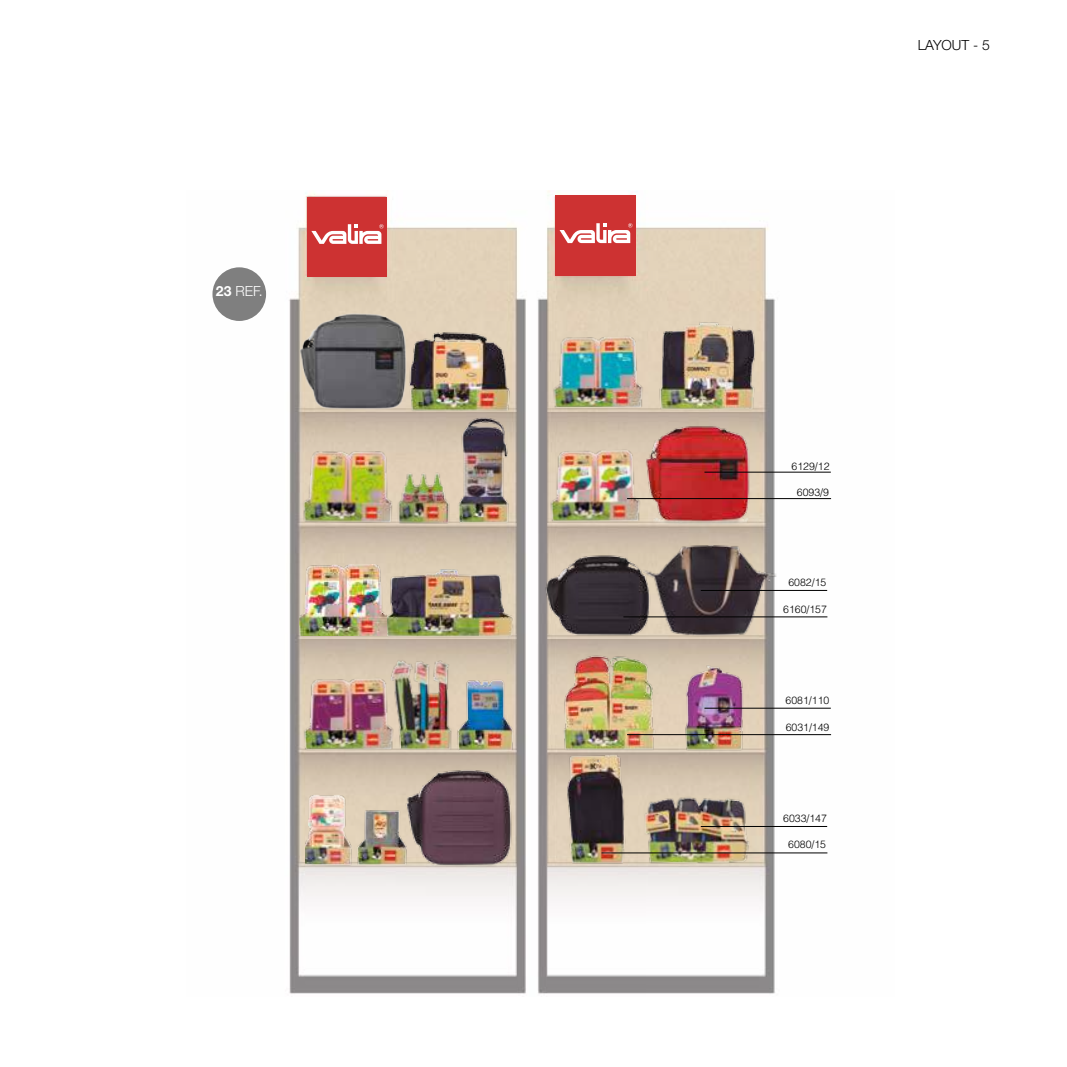
<style>
.page{position:relative;width:1067px;height:1067px;background:#fff}
.page>*{position:absolute;margin:0;border:0;box-sizing:border-box;transform-origin:0 0}
.t1{font:300 14px "Helvetica Neue LT Std";color:#000}
.t2{font:300 14px "Helvetica Neue LT Std";color:#fff}
.t3{font:300 10.5px "Helvetica LT Std";color:#000}
.s1{font-weight:700}
</style>
<div class="page">
<img style="left:222px;top:193px;width:304px;height:801px">
<img style="left:537px;top:190px;width:295px;height:804px">
<img style="left:643px;top:422px;width:118px;height:103px">
<img style="left:555px;top:650px;width:103px;height:103px">
<img style="left:637px;top:776px;width:120px;height:105px">
<img style="left:658px;top:647px;width:117px;height:111px">
<img style="left:637px;top:532px;width:150px;height:105px">
<img style="left:540px;top:555px;width:117px;height:82px">
<img style="left:537px;top:442px;width:117px;height:82px">
<img style="left:563px;top:751px;width:64px;height:114px">
<img style="left:404px;top:765px;width:117px;height:103px">
<img style="left:380px;top:551px;width:136px;height:99px">
<img style="left:285px;top:443px;width:122px;height:82px">
<img style="left:537px;top:329px;width:117px;height:81px">
<img style="left:654px;top:318px;width:105px;height:93px">
<img style="left:306px;top:788px;width:53px;height:81px">
<img style="left:356px;top:801px;width:54px;height:63px">
<img style="left:455px;top:418px;width:58px;height:106px">
<img style="left:392px;top:450px;width:64px;height:83px">
<img style="left:433px;top:657px;width:117px;height:102px">
<img style="left:285px;top:670px;width:123px;height:82px">
<img style="left:390px;top:655px;width:68px;height:95px">
<img style="left:297px;top:311px;width:117px;height:102px">
<img style="left:398px;top:321px;width:117px;height:92px">
<img style="left:299px;top:565px;width:87px;height:70px">
<hr style="left:704px;top:472px;width:126px;height:1px;background:#000">
<hr style="left:704px;top:708px;width:126px;height:1px;background:#000">
<hr style="left:701px;top:590px;width:126px;height:1px;background:#000">
<hr style="left:701px;top:826px;width:126px;height:1px;background:#000">
<hr style="left:627px;top:498px;width:204px;height:1px;background:#000">
<hr style="left:627px;top:734px;width:204px;height:1px;background:#000">
<hr style="left:623px;top:616px;width:204px;height:1px;background:#000">
<hr style="left:601px;top:852px;width:226px;height:1px;background:#000">
<div style="left:212px;top:267px;width:54px;height:54px;background:#7f7f7f;border-radius:50%"></div>
<div style="left:307px;top:197px;width:80px;height:79px;background:#cd3232"></div>
<svg style="left:311px;top:224px;width:72px;height:20px"></svg>
<div style="left:555px;top:196px;width:81px;height:80px;background:#cd3232"></div>
<svg style="left:559px;top:223px;width:73px;height:20px"></svg>
<h1 class="t2" style="left:216px;top:282px;width:48px"><span class="s1">23</span> REF.</h1>
<h1 class="t1" style="left:917px;top:36px;width:74px">LAYOUT - 5</h1>
<p class="t3" style="left:791px;top:459px;width:39px">6129/12</p>
<p class="t3" style="left:796px;top:485px;width:34px">6093/9</p>
<p class="t3" style="left:788px;top:576px;width:39px">6082/15</p>
<p class="t3" style="left:783px;top:602px;width:45px">6160/157</p>
<p class="t3" style="left:785px;top:694px;width:45px">6081/110</p>
<p class="t3" style="left:785px;top:720px;width:45px">6031/149</p>
<p class="t3" style="left:783px;top:811px;width:45px">6033/147</p>
<p class="t3" style="left:788px;top:838px;width:39px">6080/15</p>
</div>
